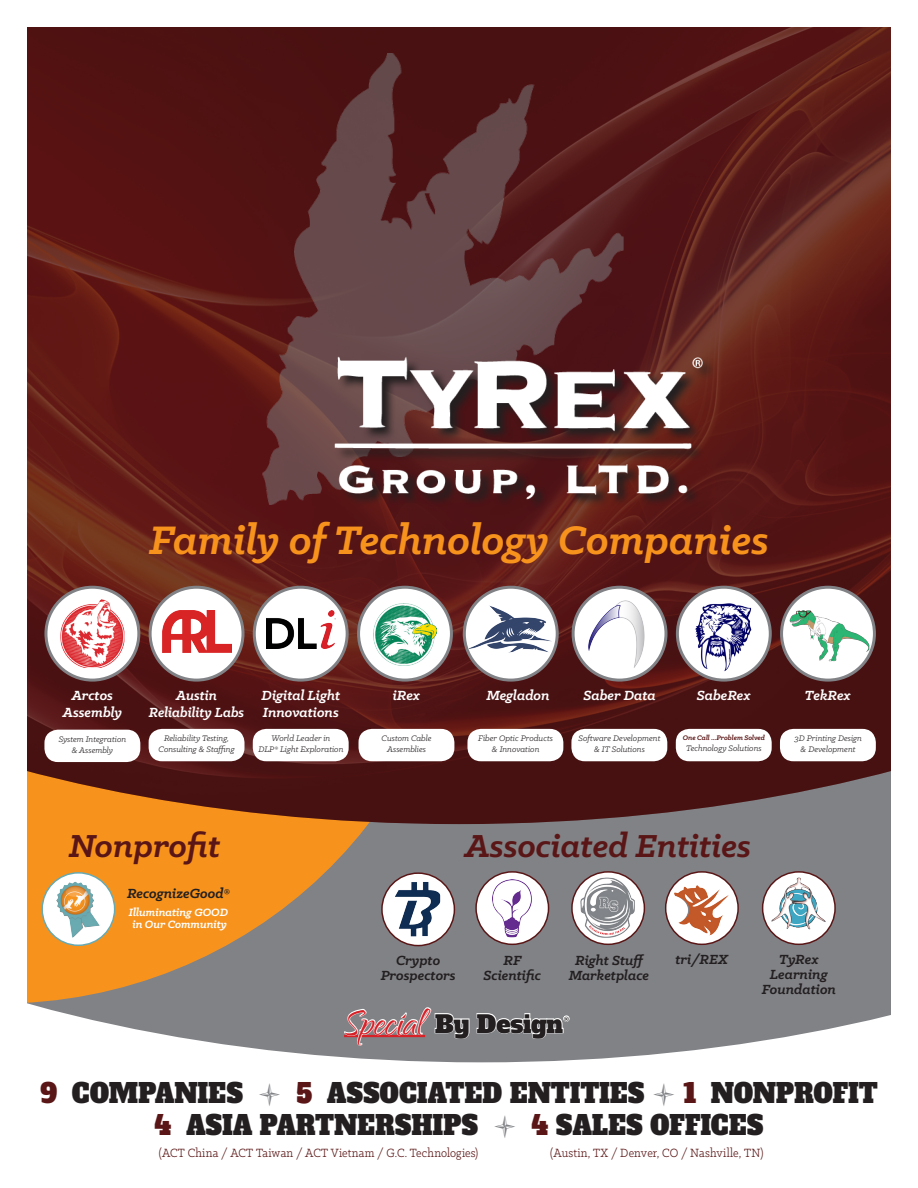
<style>
.page{position:relative;width:918px;height:1188px;background:#fff}
.page>*{position:absolute;margin:0;border:0;box-sizing:border-box;transform-origin:0 0}
.t1{font:italic 700 45px "Klinic Slab";color:#f7931d}
.t2{font:italic 700 36px "Klinic Slab";color:#5a1616}
.t3{font:27px "Alfa Slab One";color:#231f20;scale:.9 1}
.t4{font:24px "Alfa Slab One";color:#231f20}
.t5{font:italic 700 15px "Klinic Slab";color:#231f20}
.t6{font:italic 700 15px "Klinic Slab";color:#fff}
.t7{font:13.5px "Klinic Slab";letter-spacing:.015em;color:#5a1616;scale:.9 1}
.t8{font:italic 700 12px "Klinic Slab";color:#fff}
.t9{font:italic 9px "Klinic Slab";color:#231f20}
.t10{font:italic 700 7.5px "Klinic Slab";color:#5a1616}
.s1{font-family:"Qwigley";font-size:46.5px;color:#d82027}
.s2{color:#5a1616}
.s3{color:#818286}
</style>
<div class="page">
<svg style="left:30px;top:824px;width:861px;height:238px;background:#929396"></svg>
<svg style="left:27px;top:824px;width:433px;height:180px;background:#bf8a4e"></svg>
<img style="left:27px;top:27px;width:864px;height:797px">
<div style="left:382px;top:873px;width:72px;height:73px;background:#fff;border-radius:50%"></div>
<img style="left:395px;top:882px;width:45px;height:64px">
<div style="left:381px;top:872px;width:74px;height:74px;border:2px solid #5a1616;border-radius:50%"></div>
<div style="left:476px;top:872px;width:73px;height:72px;background:#fff;border-radius:50%"></div>
<img style="left:492px;top:879px;width:54px;height:58px">
<div style="left:475px;top:871px;width:74px;height:74px;border:2px solid #5a1616;border-radius:50%"></div>
<div style="left:572px;top:872px;width:72px;height:72px;background:#fff;border-radius:50%"></div>
<img style="left:580px;top:878px;width:55px;height:60px">
<div style="left:571px;top:871px;width:74px;height:74px;border:2px solid #5a1616;border-radius:50%"></div>
<div style="left:666px;top:872px;width:72px;height:72px;background:#fff;border-radius:50%"></div>
<img style="left:674px;top:885px;width:55px;height:50px">
<div style="left:665px;top:871px;width:74px;height:74px;border:2px solid #5a1616;border-radius:50%"></div>
<div style="left:763px;top:872px;width:72px;height:72px;background:#fff;border-radius:50%"></div>
<img style="left:771px;top:878px;width:54px;height:51px">
<div style="left:762px;top:871px;width:74px;height:74px;border:2px solid #5a1616;border-radius:50%"></div>
<div style="left:42px;top:873px;width:73px;height:72px;background:#fff;border-radius:50%"></div>
<img style="left:55px;top:882px;width:45px;height:55px">
<div style="left:41px;top:872px;width:74px;height:74px;border:2px solid #68aab1;border-radius:50%"></div>
<img style="left:218px;top:54px;width:451px;height:450px">
<svg style="left:335px;top:357px;width:381px;height:155px;background:#5f1c18"></svg>
<img style="left:332px;top:353px;width:372px;height:157px">
<svg style="left:46px;top:587px;width:93px;height:93px"></svg>
<img style="left:60px;top:599px;width:64px;height:69px">
<div style="left:44px;top:586px;width:96px;height:96px;border:3px solid #818286;border-radius:50%"></div>
<div style="left:150px;top:587px;width:93px;height:93px;background:#fff;border-radius:50%"></div>
<img style="left:162px;top:610px;width:69px;height:42px">
<div style="left:149px;top:586px;width:95px;height:96px;border:3px solid #818286;border-radius:50%"></div>
<div style="left:254px;top:587px;width:93px;height:93px;background:#fff;border-radius:50%"></div>
<img style="left:266px;top:611px;width:69px;height:37px">
<div style="left:253px;top:586px;width:96px;height:96px;border:3px solid #818286;border-radius:50%"></div>
<div style="left:359px;top:587px;width:92px;height:93px;background:#fff;border-radius:50%"></div>
<img style="left:373px;top:604px;width:64px;height:62px">
<div style="left:357px;top:586px;width:96px;height:96px;border:3px solid #818286;border-radius:50%"></div>
<div style="left:464px;top:587px;width:93px;height:93px;background:#fff;border-radius:50%"></div>
<img style="left:469px;top:601px;width:83px;height:51px">
<div style="left:463px;top:586px;width:96px;height:96px;border:3px solid #818286;border-radius:50%"></div>
<svg style="left:573px;top:587px;width:93px;height:93px"></svg>
<img style="left:582px;top:599px;width:68px;height:69px">
<div style="left:572px;top:586px;width:96px;height:96px;border:3px solid #818286;border-radius:50%"></div>
<svg style="left:677px;top:587px;width:93px;height:93px"></svg>
<img style="left:689px;top:602px;width:69px;height:69px">
<div style="left:676px;top:586px;width:96px;height:96px;border:3px solid #818286;border-radius:50%"></div>
<svg style="left:343px;top:1006px;width:127px;height:41px;background:#9f9a9d"></svg>
<svg style="left:476px;top:1012px;width:94px;height:28px"></svg>
<div style="left:44px;top:730px;width:96px;height:32px;background:#fff;border-radius:14px"></div>
<div style="left:149px;top:729px;width:95px;height:32px;background:#fff;border-radius:14px"></div>
<div style="left:253px;top:729px;width:96px;height:32px;background:#fff;border-radius:14px"></div>
<div style="left:359px;top:729px;width:95px;height:32px;background:#fff;border-radius:14px"></div>
<div style="left:467px;top:729px;width:96px;height:32px;background:#fff;border-radius:14px"></div>
<div style="left:571px;top:729px;width:96px;height:32px;background:#fff;border-radius:14px"></div>
<div style="left:676px;top:729px;width:96px;height:32px;background:#fff;border-radius:14px"></div>
<div style="left:782px;top:587px;width:92px;height:93px;background:#fff;border-radius:50%"></div>
<img style="left:784px;top:610px;width:85px;height:51px">
<div style="left:780px;top:586px;width:96px;height:96px;border:3px solid #818286;border-radius:50%"></div>
<div style="left:780px;top:729px;width:96px;height:32px;background:#fff;border-radius:14px"></div>
<p class="t1" style="left:149px;top:511px;width:621px">Family of Technology Companies</p>
<p class="t6" style="left:72px;top:686px;width:43px">Arctos</p>
<p class="t6" style="left:63px;top:702px;width:61px">Assembly</p>
<p class="t9" style="left:59px;top:734px;width:69px">System Integration</p>
<p class="t9" style="left:72px;top:745px;width:43px">&amp; Assembly</p>
<p class="t6" style="left:176px;top:686px;width:42px">Austin</p>
<p class="t6" style="left:149px;top:702px;width:97px">Reliability Labs</p>
<p class="t9" style="left:164px;top:733px;width:67px">Reliability Testing,</p>
<p class="t9" style="left:159px;top:744px;width:78px">Consulting &amp; Staffing</p>
<p class="t6" style="left:262px;top:686px;width:80px">Digital Light</p>
<p class="t6" style="left:263px;top:702px;width:77px">Innovations</p>
<p class="t9" style="left:272px;top:733px;width:60px">World Leader in</p>
<p class="t9" style="left:259px;top:744px;width:86px">DLP® Light Exploration</p>
<p class="t6" style="left:393px;top:686px;width:29px">iRex</p>
<p class="t6" style="left:486px;top:686px;width:65px">Megladon</p>
<p class="t6" style="left:584px;top:686px;width:74px">Saber Data</p>
<p class="t6" style="left:697px;top:686px;width:55px">SabeRex</p>
<p class="t9" style="left:382px;top:733px;width:51px">Custom Cable</p>
<p class="t9" style="left:387px;top:744px;width:41px">Assemblies</p>
<p class="t9" style="left:478px;top:733px;width:76px">Fiber Optic Products</p>
<p class="t9" style="left:492px;top:744px;width:49px">&amp; Innovation</p>
<p class="t9" style="left:579px;top:733px;width:83px">Software Development</p>
<p class="t9" style="left:594px;top:744px;width:52px">&amp; IT Solutions</p>
<p class="t10" style="left:683px;top:733px;width:84px">One Call ...Problem Solved</p>
<p class="t9" style="left:686px;top:743px;width:77px">Technology Solutions</p>
<p class="t6" style="left:805px;top:686px;width:47px">TekRex</p>
<p class="t9" style="left:794px;top:733px;width:69px">3D Printing Design</p>
<p class="t9" style="left:801px;top:744px;width:56px">&amp; Development</p>
<p class="t2" style="left:69px;top:822px;width:153px">Nonprofit</p>
<p class="t5" style="left:127px;top:884px;width:104px">RecognizeGood®</p>
<p class="t8" style="left:129px;top:905px;width:101px">Illuminating GOOD</p>
<p class="t8" style="left:132px;top:917px;width:96px">in Our Community</p>
<p class="t2" style="left:465px;top:822px;width:287px">Associated Entities</p>
<p class="t5" style="left:396px;top:951px;width:46px">Crypto</p>
<p class="t5" style="left:381px;top:966px;width:76px">Prospectors</p>
<p class="t5" style="left:503px;top:951px;width:19px">RF</p>
<p class="t5" style="left:484px;top:966px;width:59px">Scientific</p>
<p class="t5" style="left:575px;top:951px;width:72px">Right Stuff</p>
<p class="t5" style="left:569px;top:966px;width:82px">Marketplace</p>
<p class="t4" style="left:344px;top:1008px;width:226px"><span class="s1">Special</span> By Design<sup>®</sup></p>
<p class="t5" style="left:676px;top:949px;width:54px">tri/REX</p>
<p class="t5" style="left:779px;top:949px;width:41px">TyRex</p>
<p class="t5" style="left:770px;top:964px;width:59px">Learning</p>
<p class="t5" style="left:762px;top:979px;width:76px">Foundation</p>
<p class="t3" style="left:40px;top:1075px;width:932px"><span class="s2">9</span> COMPANIES <span class="s3">●</span> <span class="s2">5</span> ASSOCIATED ENTITIES <span class="s3">●</span> <span class="s2">1</span> NONPROFIT</p>
<p class="t3" style="left:155px;top:1107px;width:678px"><span class="s2">4</span> ASIA PARTNERSHIPS <span class="s3">●</span> <span class="s2">4</span> SALES OFFICES</p>
<p class="t7" style="left:159px;top:1144px;width:356px">(ACT China / ACT Taiwan / ACT Vietnam / G.C. Technologies)</p>
<p class="t7" style="left:550px;top:1144px;width:238px">(Austin, TX / Denver, CO / Nashville, TN)</p>
</div>
